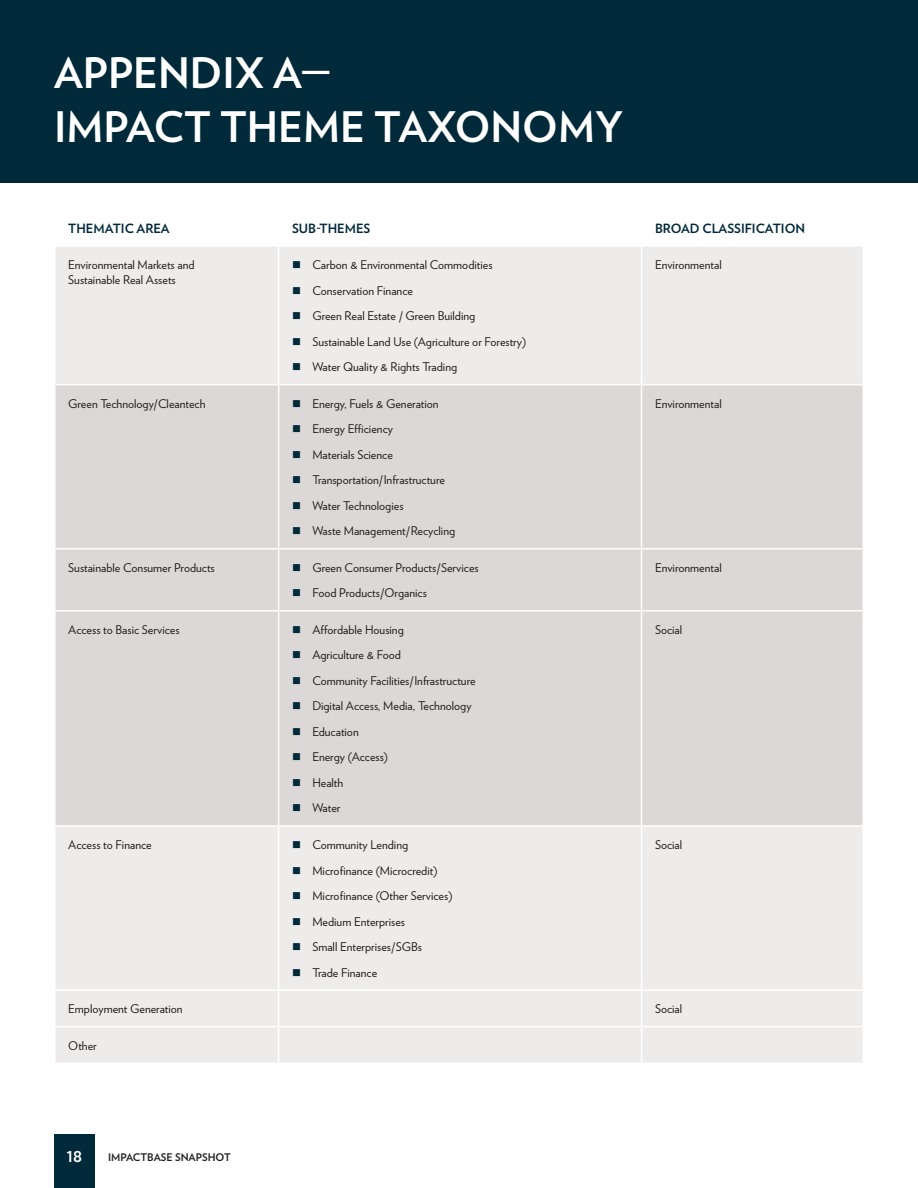
<style>
.page{position:relative;width:918px;height:1188px;background:#fff}
.page>*{position:absolute;margin:0;border:0;box-sizing:border-box;transform-origin:0 0}
.header_1{font:700 42px/54px "Verlag";color:#fff}
.t1{font:700 15px "Verlag";color:#fff}
.table_-_header_2{font:700 12.75px "Verlag";color:#00293a}
.table_-_body_1{font:12px/14.4px "Verlag";color:#231f20}
.t2{font:700 10.5px "Verlag";color:#231f20}
</style>
<div class="page">
<div style="left:54px;top:1134px;width:40px;height:54px;background:#00293a"></div>
<div style="left:0;top:0;width:918px;height:183px;background:#00293a"></div>
<div style="left:56px;top:247px;width:806px;height:816px;background:#eeebeb"></div>
<div style="left:56px;top:385px;width:806px;height:440px;background:#dcd8d7"></div>
<hr style="left:278px;top:247px;width:1px;height:137px;background:#fff">
<hr style="left:641px;top:247px;width:1px;height:137px;background:#fff">
<hr style="left:54px;top:384px;width:225px;height:1px;background:#fff">
<hr style="left:279px;top:384px;width:363px;height:1px;background:#fff">
<hr style="left:278px;top:385px;width:1px;height:163px;background:#fff">
<hr style="left:642px;top:384px;width:222px;height:1px;background:#fff">
<hr style="left:641px;top:385px;width:1px;height:163px;background:#fff">
<hr style="left:54px;top:548px;width:225px;height:2px;background:#fff">
<hr style="left:279px;top:548px;width:363px;height:2px;background:#fff">
<hr style="left:278px;top:550px;width:1px;height:60px;background:#fff">
<hr style="left:642px;top:548px;width:222px;height:2px;background:#fff">
<hr style="left:641px;top:550px;width:1px;height:60px;background:#fff">
<hr style="left:54px;top:610px;width:225px;height:2px;background:#fff">
<hr style="left:279px;top:610px;width:363px;height:2px;background:#fff">
<hr style="left:278px;top:612px;width:1px;height:213px;background:#fff">
<hr style="left:642px;top:610px;width:222px;height:2px;background:#fff">
<hr style="left:641px;top:612px;width:1px;height:213px;background:#fff">
<hr style="left:54px;top:825px;width:225px;height:2px;background:#fff">
<hr style="left:279px;top:825px;width:363px;height:2px;background:#fff">
<hr style="left:278px;top:827px;width:1px;height:162px;background:#fff">
<hr style="left:642px;top:825px;width:222px;height:2px;background:#fff">
<hr style="left:641px;top:827px;width:1px;height:162px;background:#fff">
<hr style="left:54px;top:989px;width:225px;height:2px;background:#fff">
<hr style="left:279px;top:989px;width:363px;height:2px;background:#fff">
<hr style="left:278px;top:991px;width:1px;height:35px;background:#fff">
<hr style="left:642px;top:989px;width:222px;height:2px;background:#fff">
<hr style="left:641px;top:991px;width:1px;height:35px;background:#fff">
<hr style="left:54px;top:1026px;width:225px;height:1px;background:#fff">
<hr style="left:279px;top:1026px;width:363px;height:1px;background:#fff">
<hr style="left:278px;top:1027px;width:1px;height:36px;background:#fff">
<hr style="left:642px;top:1026px;width:222px;height:1px;background:#fff">
<hr style="left:641px;top:1027px;width:1px;height:36px;background:#fff">
<svg style="left:293px;top:261px;width:7px;height:7px"></svg>
<svg style="left:293px;top:287px;width:7px;height:7px"></svg>
<svg style="left:293px;top:312px;width:7px;height:7px"></svg>
<svg style="left:293px;top:338px;width:7px;height:7px"></svg>
<svg style="left:293px;top:363px;width:7px;height:7px"></svg>
<svg style="left:293px;top:400px;width:7px;height:7px"></svg>
<svg style="left:293px;top:425px;width:7px;height:7px"></svg>
<svg style="left:293px;top:451px;width:7px;height:7px"></svg>
<svg style="left:293px;top:476px;width:7px;height:7px"></svg>
<svg style="left:293px;top:502px;width:7px;height:7px"></svg>
<svg style="left:293px;top:527px;width:7px;height:7px"></svg>
<svg style="left:293px;top:564px;width:7px;height:7px"></svg>
<svg style="left:293px;top:589px;width:7px;height:7px"></svg>
<svg style="left:293px;top:626px;width:7px;height:7px"></svg>
<svg style="left:293px;top:652px;width:7px;height:7px"></svg>
<svg style="left:293px;top:677px;width:7px;height:7px"></svg>
<svg style="left:293px;top:703px;width:7px;height:7px"></svg>
<svg style="left:293px;top:728px;width:7px;height:7px"></svg>
<svg style="left:293px;top:754px;width:7px;height:7px"></svg>
<svg style="left:293px;top:779px;width:7px;height:7px"></svg>
<svg style="left:293px;top:805px;width:7px;height:7px"></svg>
<svg style="left:293px;top:841px;width:7px;height:7px"></svg>
<svg style="left:293px;top:867px;width:7px;height:7px"></svg>
<svg style="left:293px;top:892px;width:7px;height:7px"></svg>
<svg style="left:293px;top:918px;width:7px;height:7px"></svg>
<svg style="left:293px;top:943px;width:7px;height:7px"></svg>
<svg style="left:293px;top:969px;width:7px;height:7px"></svg>
<p class="header_1" style="left:54px;top:43px;width:571px">APPENDIX A—<br>IMPACT THEME TAXONOMY</p>
<p class="table_-_header_2" style="left:68px;top:218px;width:103px">THEMATIC AREA</p>
<p class="table_-_header_2" style="left:292px;top:218px;width:80px">SUB-THEMES</p>
<p class="table_-_header_2" style="left:655px;top:218px;width:152px">BROAD CLASSIFICATION</p>
<p class="table_-_body_1" style="left:68px;top:257px;width:128px">Environmental Markets and<br>Sustainable Real Assets</p>
<p class="table_-_body_1" style="left:312px;top:257px;width:182px">Carbon &amp; Environmental Commodities</p>
<p class="table_-_body_1" style="left:312px;top:283px;width:102px">Conservation Finance</p>
<p class="table_-_body_1" style="left:312px;top:308px;width:164px">Green Real Estate / Green Building</p>
<p class="table_-_body_1" style="left:312px;top:334px;width:215px">Sustainable Land Use (Agriculture or Forestry)</p>
<p class="table_-_body_1" style="left:312px;top:359px;width:146px">Water Quality &amp; Rights Trading</p>
<p class="table_-_body_1" style="left:655px;top:257px;width:68px">Environmental</p>
<p class="table_-_body_1" style="left:68px;top:396px;width:139px">Green Technology/Cleantech</p>
<p class="table_-_body_1" style="left:312px;top:396px;width:128px">Energy, Fuels &amp; Generation</p>
<p class="table_-_body_1" style="left:312px;top:421px;width:82px">Energy Efficiency</p>
<p class="table_-_body_1" style="left:312px;top:447px;width:82px">Materials Science</p>
<p class="table_-_body_1" style="left:312px;top:472px;width:134px">Transportation/Infrastructure</p>
<p class="table_-_body_1" style="left:312px;top:498px;width:93px">Water Technologies</p>
<p class="table_-_body_1" style="left:312px;top:523px;width:144px">Waste Management/Recycling</p>
<p class="table_-_body_1" style="left:68px;top:560px;width:148px">Sustainable Consumer Products</p>
<p class="table_-_body_1" style="left:312px;top:560px;width:168px">Green Consumer Products/Services</p>
<p class="table_-_body_1" style="left:312px;top:585px;width:116px">Food Products/Organics</p>
<p class="table_-_body_1" style="left:68px;top:622px;width:113px">Access to Basic Services</p>
<p class="table_-_body_1" style="left:312px;top:622px;width:93px">Affordable Housing</p>
<p class="table_-_body_1" style="left:312px;top:647px;width:90px">Agriculture &amp; Food</p>
<p class="table_-_body_1" style="left:312px;top:673px;width:165px">Community Facilities/Infrastructure</p>
<p class="table_-_body_1" style="left:312px;top:698px;width:161px">Digital Access, Media, Technology</p>
<p class="table_-_body_1" style="left:312px;top:724px;width:48px">Education</p>
<p class="table_-_body_1" style="left:312px;top:749px;width:77px">Energy (Access)</p>
<p class="table_-_body_1" style="left:312px;top:775px;width:32px">Health</p>
<p class="table_-_body_1" style="left:312px;top:800px;width:30px">Water</p>
<p class="table_-_body_1" style="left:68px;top:837px;width:85px">Access to Finance</p>
<p class="table_-_body_1" style="left:312px;top:837px;width:97px">Community Lending</p>
<p class="table_-_body_1" style="left:312px;top:862px;width:127px">Microfinance (Microcredit)</p>
<p class="table_-_body_1" style="left:312px;top:888px;width:142px">Microfinance (Other Services)</p>
<p class="table_-_body_1" style="left:312px;top:913px;width:94px">Medium Enterprises</p>
<p class="table_-_body_1" style="left:312px;top:939px;width:111px">Small Enterprises/SGBs</p>
<p class="table_-_body_1" style="left:312px;top:964px;width:66px">Trade Finance</p>
<p class="table_-_body_1" style="left:655px;top:396px;width:68px">Environmental</p>
<p class="table_-_body_1" style="left:655px;top:560px;width:68px">Environmental</p>
<p class="table_-_body_1" style="left:655px;top:622px;width:29px">Social</p>
<p class="table_-_body_1" style="left:655px;top:837px;width:29px">Social</p>
<p class="table_-_body_1" style="left:68px;top:1001px;width:116px">Employment Generation</p>
<p class="table_-_body_1" style="left:655px;top:1001px;width:29px">Social</p>
<p class="table_-_body_1" style="left:68px;top:1038px;width:30px">Other</p>
<p class="t1" style="left:66px;top:1145px;width:17px">18</p>
<p class="t2" style="left:108px;top:1149px;width:124px">IMPACTBASE SNAPSHOT</p>
</div>
